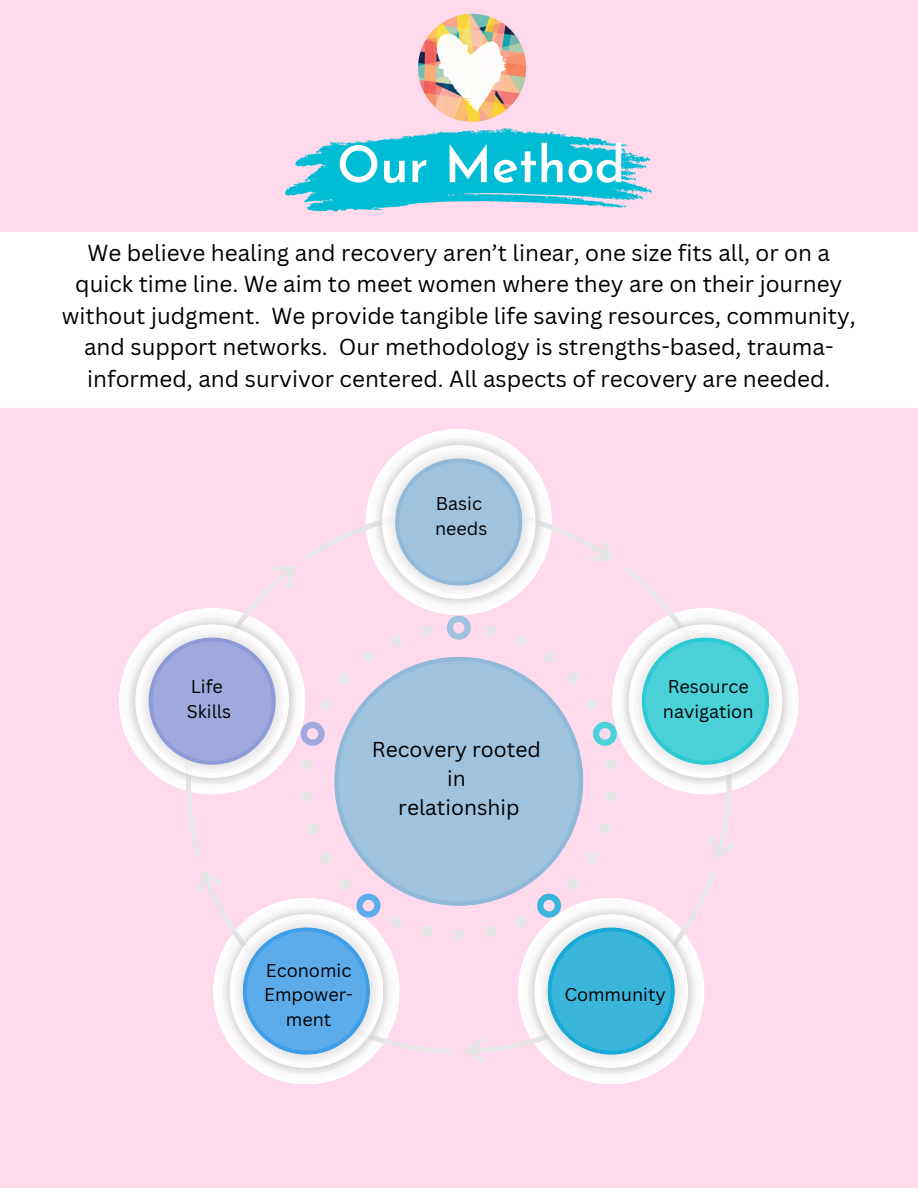
<style>
.page{position:relative;width:918px;height:1188px;background:#ffd9ec}
.page>*{position:absolute;margin:0;border:0;box-sizing:border-box;transform-origin:0 0}
.t1{font:600 50.55px "Josefin Sans";color:#fff}
.t2{font:22.5px/31.5px "Canva Sans";color:#000;text-align:center}
.t3{font:21px/29.2px "Canva Sans";color:#000;text-align:center}
.t4{font:18px/24.8px "Canva Sans";color:#000}
</style>
<div class="page">
<img style="left:418px;top:13px;width:109px;height:109px">
<svg style="left:285px;top:128px;width:367px;height:84px"></svg>
<div style="left:0;top:233px;width:918px;height:175px;background:#fff"></div>
<svg style="left:197px;top:870px;width:7px;height:24px"></svg>
<svg style="left:202px;top:871px;width:250px;height:183px"></svg>
<svg style="left:464px;top:1050px;width:22px;height:14px"></svg>
<svg style="left:466px;top:871px;width:249px;height:183px"></svg>
<div style="left:586px;top:852px;width:12px;height:12px;background:#e6e6e6;border-radius:50%"></div>
<div style="left:320px;top:852px;width:12px;height:12px;background:#e6e6e6;border-radius:50%"></div>
<div style="left:515px;top:916px;width:12px;height:12px;background:#e6e6e6;border-radius:50%"></div>
<div style="left:453px;top:929px;width:12px;height:12px;background:#e6e6e6;border-radius:50%"></div>
<div style="left:421px;top:926px;width:12px;height:11px;background:#e6e6e6;border-radius:50%"></div>
<div style="left:390px;top:916px;width:12px;height:12px;background:#e6e6e6;border-radius:50%"></div>
<div style="left:485px;top:926px;width:12px;height:11px;background:#e6e6e6;border-radius:50%"></div>
<svg style="left:334px;top:860px;width:249px;height:46px;fill:#9fc2de"></svg>
<img style="left:223px;top:908px;width:166px;height:166px">
<svg style="left:229px;top:894px;width:157px;height:174px"></svg>
<img style="left:235px;top:920px;width:143px;height:142px">
<img style="left:247px;top:948px;width:118px;height:88px">
<img style="left:528px;top:908px;width:166px;height:166px">
<svg style="left:531px;top:894px;width:157px;height:174px"></svg>
<img style="left:540px;top:920px;width:142px;height:142px">
<img style="left:553px;top:948px;width:118px;height:88px">
<img style="left:783px;top:650px;width:5px;height:102px">
<svg style="left:119px;top:429px;width:664px;height:431px"></svg>
<img style="left:388px;top:451px;width:142px;height:142px">
<img style="left:388px;top:516px;width:142px;height:7px">
<p class="t1" style="left:337px;top:144px;width:290px">Our Method</p>
<h1 class="t2" style="left:62px;top:237px;width:795px">We believe healing and recovery aren’t linear, one size fits all, or on a quick time line. We aim to meet women where they are on their journey without judgment. We provide tangible life saving resources, community, and support networks. Our methodology is strengths-based, trauma&shy;informed, and survivor centered. All aspects of recovery are needed.</h1>
<h2 class="t4" style="left:436px;top:491px;width:48px">Basic</h2>
<p class="t4" style="left:435px;top:516px;width:54px">needs</p>
<p class="t4" style="left:191px;top:674px;width:34px">Life</p>
<p class="t4" style="left:187px;top:699px;width:46px">Skills</p>
<p class="t3" style="left:372px;top:734px;width:171px">Recovery rooted in<br>relationship</p>
<p class="t4" style="left:663px;top:674px;width:92px">Resource navigation</p>
<p class="t4" style="left:266px;top:957px;width:87px">Economic</p>
<p class="t4" style="left:264px;top:982px;width:90px">Empower-</p>
<h2 class="t4" style="left:286px;top:1007px;width:47px">ment</h2>
<p class="t4" style="left:564px;top:982px;width:103px">Community</p>
</div>
